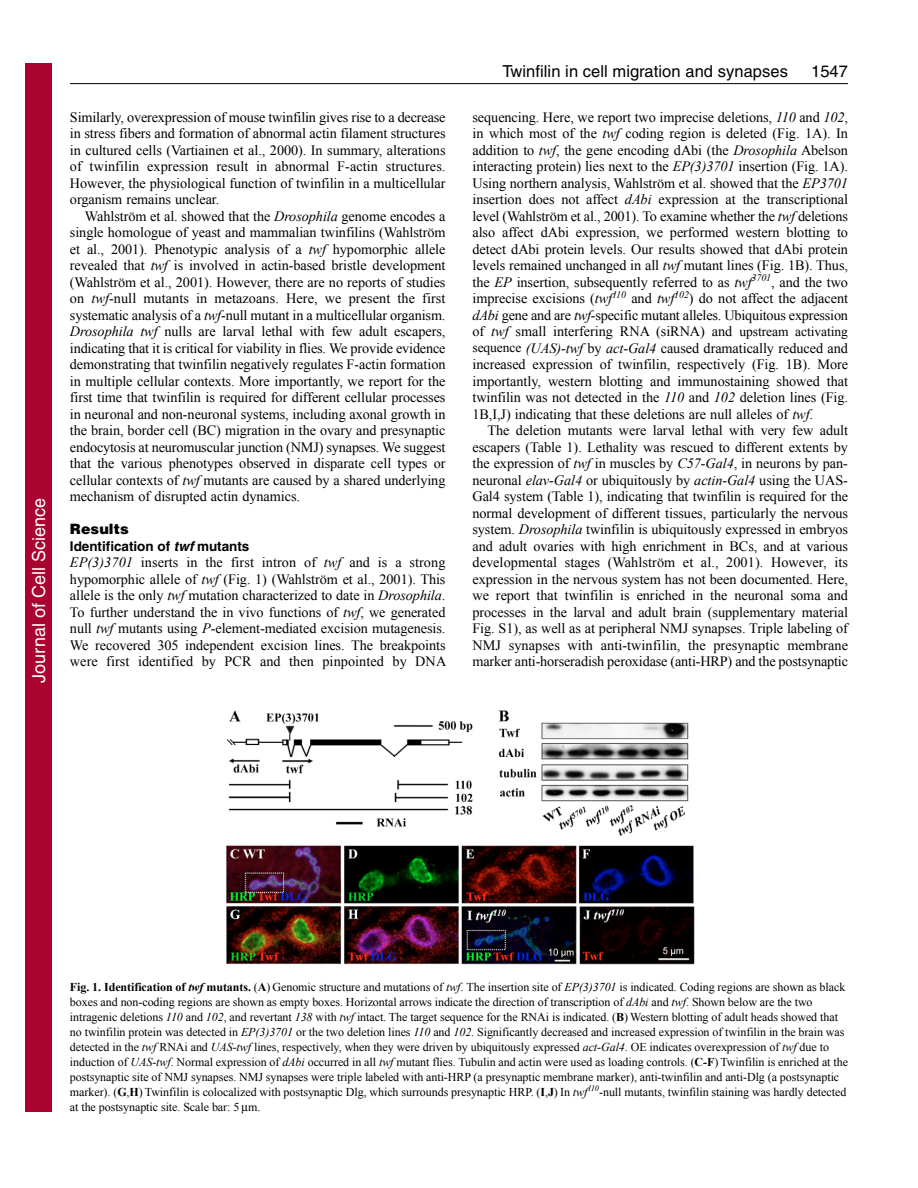
<style>
.page{position:relative;width:918px;height:1188px;background:#fff}
.page>*{position:absolute;margin:0;border:0;box-sizing:border-box;transform-origin:0 0}
.t1{font:18px "Helvetica";color:#fff}
.t2{font:16.5px "Helvetica";letter-spacing:.005em;color:#000}
.t3{font:14.25px/16.5px "Times New Roman";letter-spacing:-.005em;color:#000;text-align:justify}
.t4{font:900 14.25px "Helvetica";letter-spacing:.005em;color:#000}
.t5{font:700 13.5px "Helvetica";color:#000}
.t6{font:12px/15px "Times New Roman";letter-spacing:-.005em;color:#000}
.s1{font-style:italic}
.s2{font-size:13.5px}
.s3{font-weight:700}
.s4{font-weight:700;font-style:italic}
</style>
<div class="page">
<hr style="left:70px;top:83px;width:778px;height:1px;background:#000">
<img style="left:226px;top:710px;width:469px;height:255px">
<div style="left:26px;top:64px;width:26px;height:1048px;background:#a90332"></div>
<p class="t1" style="left:28px;top:683px;width:186px;rotate:-90deg">Journal of Cell Science</p>
<p class="t3" style="left:70px;top:108px;width:377px">Similarly, overexpression of mouse twinfilin gives rise to a decrease in stress fibers and formation of abnormal actin filament structures in cultured cells (Vartiainen et al., 2000). In summary, alterations of twinfilin expression result in abnormal F-actin structures.<br>However, the physiological function of twinfilin in a multicellular organism remains unclear.</p>
<p class="t3" style="left:70px;top:207px;width:377px;text-indent:15px">Wahlström et al. showed that the <span class="s1">Drosophila</span> genome encodes a single homologue of yeast and mammalian twinfilins (Wahlström et al., 2001). Phenotypic analysis of a <span class="s1">twf</span> hypomorphic allele revealed that <span class="s1">twf</span> is involved in actin-based bristle development (Wahlström et al., 2001). However, there are no reports of studies on <span class="s1">twf</span>-null mutants in metazoans. Here, we present the first systematic analysis of a <span class="s1">twf</span>-null mutant in a multicellular organism.<br><span class="s1">Drosophila twf</span> nulls are larval lethal with few adult escapers, indicating that it is critical for viability in flies. We provide evidence demonstrating that twinfilin negatively regulates F-actin formation in multiple cellular contexts. More importantly, we report for the first time that twinfilin is required for different cellular processes in neuronal and non-neuronal systems, including axonal growth in the brain, border cell (BC) migration in the ovary and presynaptic endocytosis at neuromuscular junction (NMJ) synapses. We suggest that the various phenotypes observed in disparate cell types or cellular contexts of <span class="s1">twf</span> mutants are caused by a shared underlying mechanism of disrupted actin dynamics.</p>
<p class="t4" style="left:70px;top:524px;width:60px">Results</p>
<p class="t5" style="left:70px;top:541px;width:181px">Identification of <span class="s1">twf</span>mutants</p>
<p class="t3" style="left:70px;top:554px;width:378px"><span class="s1">EP(3)3701</span> inserts in the first intron of <span class="s1">twf</span> and is a strong hypomorphic allele of <span class="s1">twf</span> (Fig. 1) (Wahlström et al., 2001). This allele is the only <span class="s1">twf</span> mutation characterized to date in <span class="s1">Drosophila</span>.<br>To further understand the in vivo functions of <span class="s1">twf</span>, we generated null <span class="s1">twf</span> mutants using <span class="s1">P</span>-element-mediated excision mutagenesis.<br>We recovered 305 independent excision lines. The breakpoints were first identified by PCR and then pinpointed by DNA</p>
<p class="t2" style="left:502px;top:65px;width:287px">Twinfilin in cell migration and synapses</p>
<p class="t2" style="left:811px;top:65px;width:38px">1547</p>
<p class="t3" style="left:472px;top:108px;width:377px">sequencing. Here, we report two imprecise deletions, <span class="s1">110</span> and <span class="s1">102</span>, in which most of the <span class="s1">twf</span> coding region is deleted (Fig. 1A). In addition to <span class="s1">twf</span>, the gene encoding dAbi (the <span class="s1">Drosophila</span> Abelson interacting protein) lies next to the <span class="s1">EP(3)3701</span> insertion (Fig. 1A).<br>Using northern analysis, Wahlström et al. showed that the <span class="s1">EP3701 </span>insertion does not affect <span class="s1">dAbi</span> expression at the transcriptional level (Wahlström et al., 2001). To examine whether the <span class="s1">twf</span> deletions also affect dAbi expression, we performed western blotting to detect dAbi protein levels. Our results showed that dAbi protein levels remained unchanged in all <span class="s1">twf</span> mutant lines (Fig. 1B). Thus, the <span class="s1">EP</span> insertion, subsequently referred to as <span class="s1">twf</span><sup>3701</sup>, and the two imprecise excisions (<span class="s1">twf</span><sup>110</sup> and <span class="s1">twf</span><sup>102</sup>) do not affect the adjacent <span class="s1">dAbi</span> gene and are <span class="s1">twf-</span>specific mutant alleles. Ubiquitous expression of <span class="s1">twf</span> small interfering RNA (siRNA) and <span class="s2">upstream activating sequence</span> <span class="s1">(UAS)</span>-<span class="s1">twf</span> by <span class="s1">act-Gal4</span> caused dramatically reduced and increased expression of twinfilin, respectively (Fig. 1B). More importantly, western blotting and immunostaining showed that twinfilin was not detected in the <span class="s1">110</span> and <span class="s1">102</span> deletion lines (Fig.<br>1B,I,J) indicating that these deletions are null alleles of <span class="s1">twf</span>.</p>
<p class="t3" style="left:472px;top:422px;width:377px;text-indent:15px">The deletion mutants were larval lethal with very few adult escapers (Table 1). Lethality was rescued to different extents by the expression of <span class="s1">twf</span> in muscles by <span class="s1">C57-Gal4</span>, in neurons by pan&shy;neuronal <span class="s1">elav-Gal4</span> or ubiquitously by <span class="s1">actin-Gal4</span> using the UAS-Gal4 system (Table 1), indicating that twinfilin is required for the normal development of different tissues, particularly the nervous system. <span class="s1">Drosophila</span> twinfilin is ubiquitously expressed in embryos and adult ovaries with high enrichment in BCs, and at various developmental stages (Wahlström et al., 2001). However, its expression in the nervous system has not been documented. Here, we report that twinfilin is enriched in the neuronal soma and processes in the larval and adult brain (supplementary material Fig. S1), as well as at peripheral NMJ synapses. Triple labeling of NMJ synapses with anti-twinfilin, the presynaptic membrane marker anti-horseradish peroxidase (anti-HRP) and the postsynaptic</p>
<p class="t6" style="left:70px;top:979px;width:780px"><span class="s3">Fig. 1. Identification of</span> <span class="s4">twf</span> <span class="s3">mutants.</span> (<span class="s3">A</span>) Genomic structure and mutations of <span class="s1">twf</span>. The insertion site of <span class="s1">EP(3)3701</span> is indicated. Coding regions are shown as black boxes and non-coding regions are shown as empty boxes. Horizontal arrows indicate the direction of transcription of <span class="s1">dAbi</span> and <span class="s1">twf</span>. Shown below are the two intragenic deletions <span class="s1">110</span> and <span class="s1">102</span>, and revertant <span class="s1">138</span> with <span class="s1">twf</span> intact. The target sequence for the RNAi is indicated. (<span class="s3">B</span>) Western blotting of adult heads showed that no twinfilin protein was detected in <span class="s1">EP(3)3701</span> or the two deletion lines <span class="s1">110</span> and <span class="s1">102</span>. Significantly decreased and increased expression of twinfilin in the brain was detected in the <span class="s1">twf</span> RNAi and <span class="s1">UAS-twf</span> lines, respectively, when they were driven by ubiquitously expressed <span class="s1">act-Gal4</span>. OE indicates overexpression of <span class="s1">twf</span> due to induction of <span class="s1">UAS-twf</span>. Normal expression of <span class="s1">dAbi</span> occurred in all <span class="s1">twf</span> mutant flies. Tubulin and actin were used as loading controls. (<span class="s3">C-F</span>) Twinfilin is enriched at the postsynaptic site of NMJ synapses. NMJ synapses were triple labeled with anti-HRP (a presynaptic membrane marker), anti-twinfilin and anti-Dlg (a postsynaptic marker). (<span class="s3">G</span>,<span class="s3">H</span>) Twinfilin is colocalized with postsynaptic Dlg, which surrounds presynaptic HRP. (<span class="s3">I</span>,<span class="s3">J</span>) In <span class="s1">twf</span><sup>110</sup>-null mutants, twinfilin staining was hardly detected at the postsynaptic site. Scale bar: 5 m.</p>
</div>
